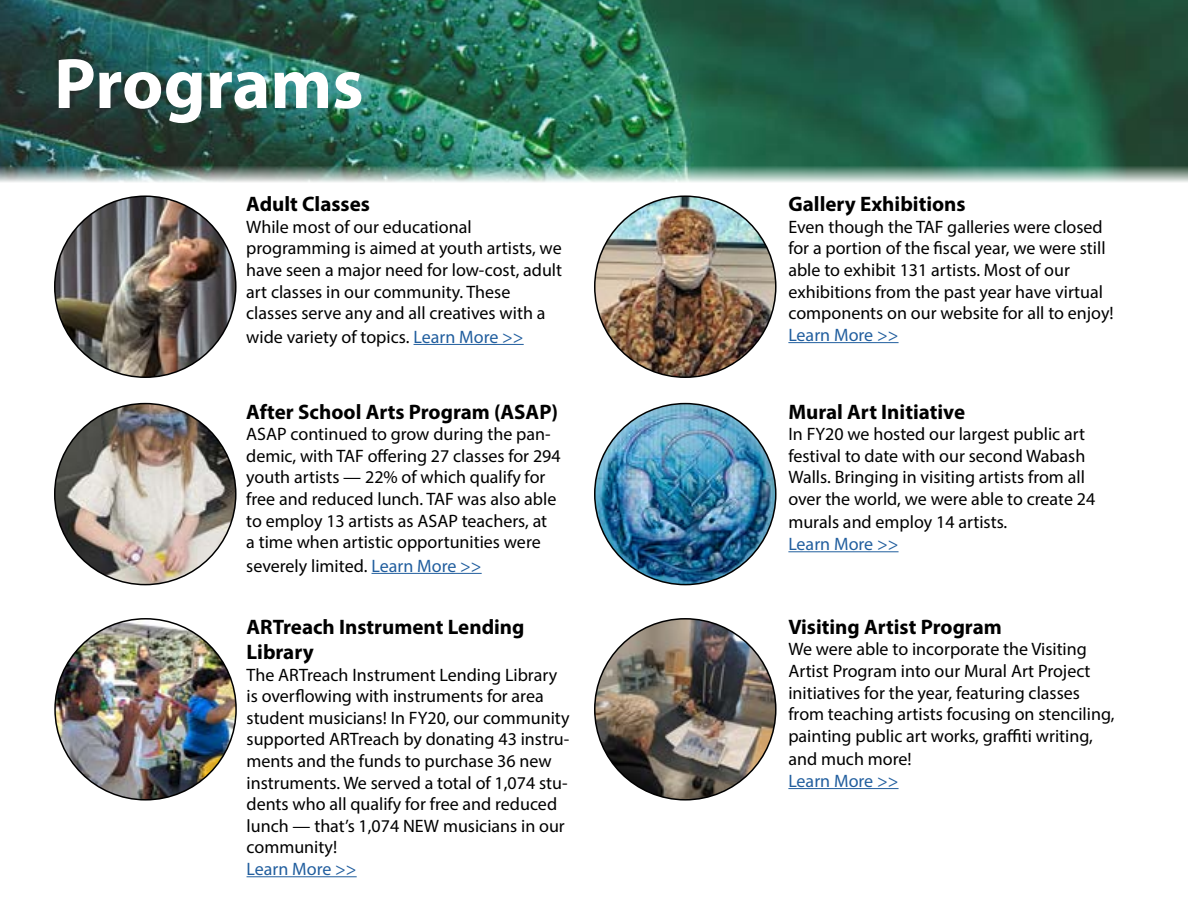
<style>
.page{position:relative;width:1188px;height:918px;background:#fff}
.page>*{position:absolute;margin:0;border:0;box-sizing:border-box;transform-origin:0 0}
.t1{font:700 72px "Myriad Pro";color:#fff}
.t2{font:700 21px/25.2px "Myriad Pro";color:#000}
.t3{font:18px/21.6px "Myriad Pro";color:#000}
.t4{font:18px "Myriad Pro";color:#215e9e}
.s1{color:#215e9e}
</style>
<div class="page">
<img style="left:0;top:0;width:1188px;height:182px">
<img style="left:55px;top:196px;width:181px;height:181px;border-radius:91px">
<img style="left:55px;top:404px;width:181px;height:181px;border-radius:91px">
<img style="left:55px;top:619px;width:181px;height:181px;border-radius:91px">
<img style="left:595px;top:196px;width:181px;height:181px;border-radius:91px">
<img style="left:595px;top:404px;width:181px;height:181px;border-radius:91px">
<hr style="left:414px;top:344px;width:110px;height:1px;background:#215e9e">
<hr style="left:788px;top:342px;width:111px;height:1px;background:#215e9e">
<hr style="left:372px;top:573px;width:110px;height:1px;background:#215e9e">
<hr style="left:247px;top:876px;width:110px;height:1px;background:#215e9e">
<hr style="left:788px;top:551px;width:111px;height:1px;background:#215e9e">
<img style="left:595px;top:619px;width:181px;height:181px;border-radius:91px">
<hr style="left:788px;top:788px;width:111px;height:1px;background:#215e9e">
<h1 class="t1" style="left:54px;top:37px;width:311px">Programs</h1>
<p class="t2" style="left:246px;top:191px;width:125px">Adult Classes</p>
<p class="t3" style="left:246px;top:216px;width:317px">While most of our educational programming is aimed at youth artists, we have seen a major need for low-cost, adult art classes in our community. These classes serve any and all creatives with a</p>
<p class="t3" style="left:246px;top:326px;width:279px">wide variety of topics. <span class="s1">Learn More &gt;&gt;</span></p>
<p class="t2" style="left:246px;top:398px;width:313px">After School Arts Program (ASAP)</p>
<p class="t3" style="left:246px;top:423px;width:316px">ASAP continued to grow during the pan&shy;demic, with TAF offering 27 classes for 294 youth artists — 22% of which qualify for free and reduced lunch. TAF was also able to employ 13 artists as ASAP teachers, at<br>a time when artistic opportunities were</p>
<p class="t3" style="left:246px;top:554px;width:237px">severely limited. <span class="s1">Learn More &gt;&gt;</span></p>
<p class="t2" style="left:247px;top:613px;width:280px">ARTreach Instrument Lending<br>Library</p>
<p class="t3" style="left:247px;top:663px;width:325px">The ARTreach Instrument Lending Library is overflowing with instruments for area student musicians! In FY20, our community supported ARTreach by donating 43 instru&shy;ments and the funds to purchase 36 new instruments. We served a total of 1,074 stu&shy;dents who all qualify for free and reduced lunch — that’s 1,074 NEW musicians in our community!</p>
<p class="t4" style="left:247px;top:858px;width:112px">Learn More &gt;&gt;</p>
<p class="t2" style="left:788px;top:191px;width:179px">Gallery Exhibitions</p>
<p class="t3" style="left:788px;top:216px;width:327px">Even though the TAF galleries were closed for a portion of the fiscal year, we were still able to exhibit 131 artists. Most of our exhibitions from the past year have virtual components on our website for all to enjoy!</p>
<p class="t4" style="left:788px;top:324px;width:112px">Learn More &gt;&gt;</p>
<p class="t2" style="left:788px;top:398px;width:178px">Mural Art Initiative</p>
<p class="t3" style="left:788px;top:423px;width:309px">In FY20 we hosted our largest public art festival to date with our second Wabash Walls. Bringing in visiting artists from all over the world, we were able to create 24</p>
<p class="t3" style="left:788px;top:511px;width:220px">murals and employ 14 artists.</p>
<p class="t4" style="left:788px;top:533px;width:112px">Learn More &gt;&gt;</p>
<p class="t2" style="left:788px;top:613px;width:215px">Visiting Artist Program</p>
<p class="t3" style="left:788px;top:638px;width:328px">We were able to incorporate the Visiting Artist Program into our Mural Art Project initiatives for the year, featuring classes from teaching artists focusing on stenciling, painting public art works, graffiti writing,</p>
<p class="t3" style="left:788px;top:748px;width:125px">and much more!</p>
<p class="t4" style="left:788px;top:770px;width:112px">Learn More &gt;&gt;</p>
</div>
